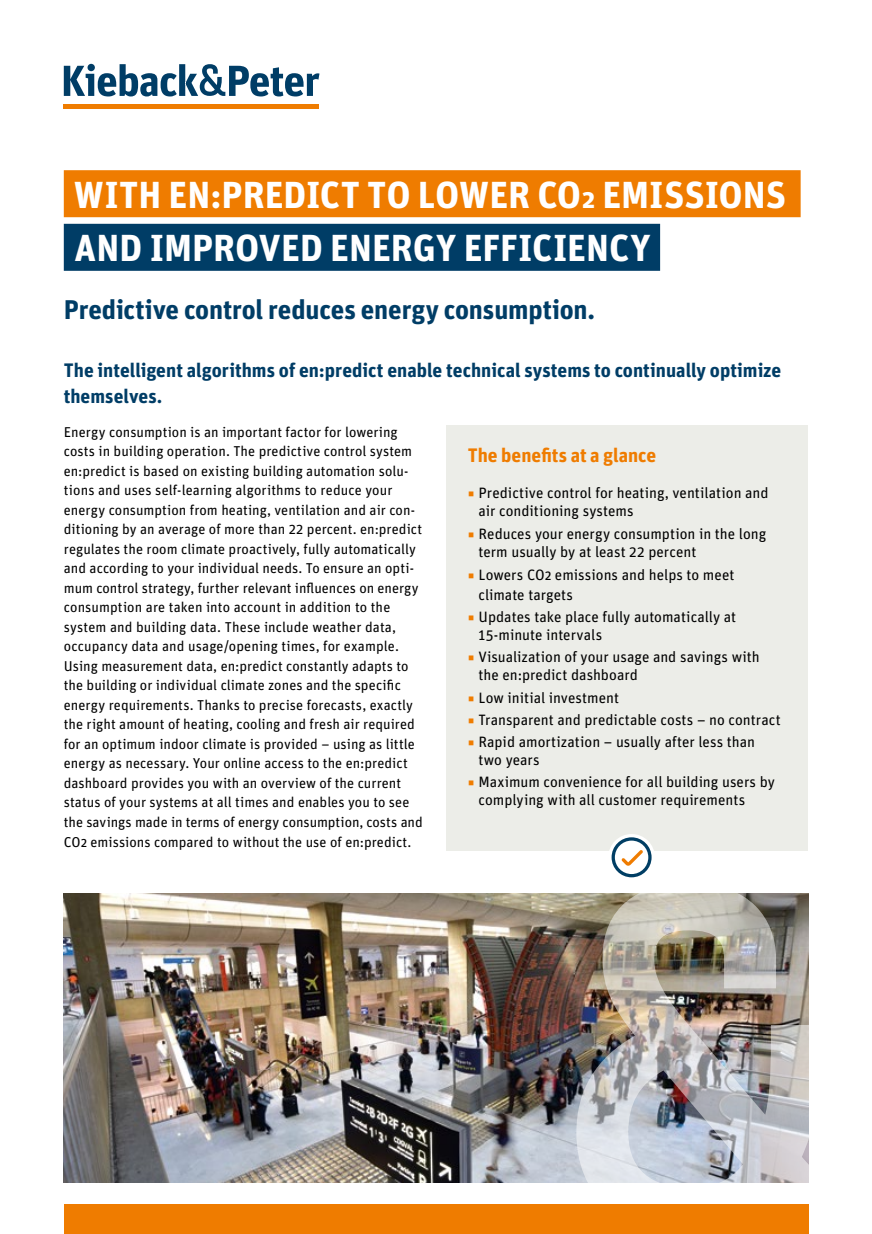
<style>
.page{position:relative;width:872px;height:1234px;background:#fff}
.page>*{position:absolute;margin:0;border:0;box-sizing:border-box;transform-origin:0 0}
.t1{font:700 37.65px/53.6px "Unit Pro";letter-spacing:.005em;color:#fff}
.t2{font:700 27px "Unit Pro";letter-spacing:-.005em;color:#003d66}
.t3{font:700 19.5px/25.3px "Unit Pro";color:#003d66}
.t4{font:700 19.5px "Unit Pro";color:#ef7c00}
.t5{font:15px/18px "Unit Pro";color:#000}
.t6{font:14.25px/19.5px "Unit Pro";letter-spacing:.005em;color:#000}
.s1{color:#ef7c00}
</style>
<div class="page">
<div style="left:446px;top:425px;width:362px;height:425px;background:#ecede8"></div>
<hr style="left:64px;top:105px;width:255px;height:4px;background:#ef7c00">
<svg style="left:64px;top:64px;width:255px;height:32px"></svg>
<svg style="left:608px;top:833px;width:47px;height:47px"></svg>
<svg style="left:613px;top:838px;width:37px;height:37px"></svg>
<div style="left:611px;top:837px;width:40px;height:40px;border:3px solid #003e64;border-radius:50%"></div>
<svg style="left:617px;top:845px;width:30px;height:24px"></svg>
<img style="left:64px;top:893px;width:512px;height:289px">
<img style="left:576px;top:893px;width:233px;height:340px">
<div style="left:64px;top:1203px;width:744px;height:30px;background:#ef7c00"></div>
<div style="left:64px;top:170px;width:736px;height:47px;background:#ef7c00"></div>
<div style="left:64px;top:224px;width:596px;height:47px;background:#003d66"></div>
<h1 class="t1" style="left:74px;top:165px;width:714px">WITH EN:PREDICT TO LOWER CO2 EMISSIONS<br>AND IMPROVED ENERGY EFFICIENCY</h1>
<h2 class="t2" style="left:64px;top:290px;width:533px">Predictive control reduces energy consumption.</h2>
<h3 class="t3" style="left:64px;top:356px;width:719px">The intelligent algorithms of en:predict enable technical systems to continually optimize themselves.</h3>
<p class="t6" style="left:64px;top:421px;width:360px">Energy consumption is an important factor for lowering costs in building operation. The predictive control system en:predict is based on existing building automation solu&shy;tions and uses self-learning algorithms to reduce your energy consumption from heating, ventilation and air con&shy;ditioning by an average of more than 22 percent. en:predict regulates the room climate proactively, fully automatically and according to your individual needs. To ensure an opti&shy;mum control strategy, further relevant influences on energy consumption are taken into account in addition to the system and building data. These include weather data, occupancy data and usage/opening times, for example.<br>Using measurement data, en:predict constantly adapts to the building or individual climate zones and the specific energy requirements. Thanks to precise forecasts, exactly the right amount of heating, cooling and fresh air required for an optimum indoor climate is provided – using as little energy as necessary. Your online access to the en:predict dashboard provides you with an overview of the current status of your systems at all times and enables you to see the savings made in terms of energy consumption, costs and CO2 emissions compared to without the use of en:predict.</p>
<h3 class="t4" style="left:468px;top:441px;width:190px">The benefits at a glance</h3>
<p class="t5" style="left:478px;top:483px;width:291px;text-indent:-11px"><span class="s1">◾</span> Predictive control for heating, ventilation and air conditioning systems</p>
<p class="t5" style="left:478px;top:523px;width:289px;text-indent:-11px"><span class="s1">◾</span> Reduces your energy consumption in the long term usually by at least 22 percent</p>
<p class="t5" style="left:478px;top:564px;width:257px;line-height:19.5px;text-indent:-11px"><span class="s1">◾</span> Lowers CO2 emissions and helps to meet climate targets</p>
<p class="t5" style="left:478px;top:607px;width:259px;text-indent:-11px"><span class="s1">◾</span> Updates take place fully automatically at<br>15-minute intervals</p>
<p class="t5" style="left:478px;top:647px;width:283px;text-indent:-11px"><span class="s1">◾</span> Visualization of your usage and savings with the en:predict dashboard</p>
<p class="t5" style="left:468px;top:685px;width:314px;line-height:22.2px"><span class="s1">◾</span> Low initial investment<br><span class="s1">◾</span> Transparent and predictable costs – no contract <span class="s1">◾</span> Rapid amortization – usually after less than</p>
<p class="t5" style="left:468px;top:748px;width:308px;line-height:22.2px;text-indent:11px">two years<br><span class="s1">◾</span> Maximum convenience for all building users by</p>
<p class="t5" style="left:478px;top:790px;width:268px">complying with all customer requirements</p>
</div>
